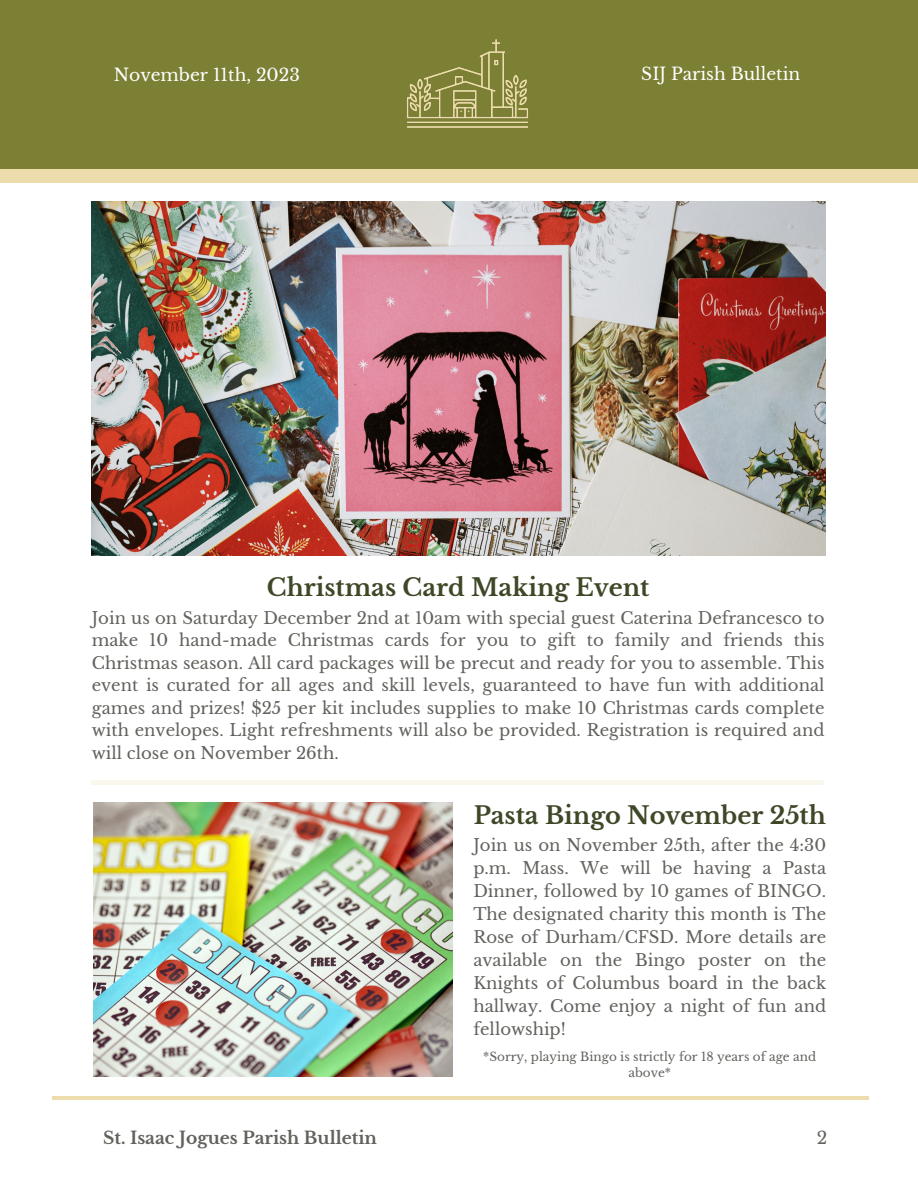
<style>
.page{position:relative;width:918px;height:1188px;background:#fff}
.page>*{position:absolute;margin:0;border:0;box-sizing:border-box;transform-origin:0 0}
.t1{font:700 24px "Libre Baskerville";color:#3e4827}
.t2{font:17.1px "Libre Baskerville";color:#fff}
.t3{font:700 17.1px "Libre Baskerville";color:#60625c}
.t4{font:17.1px "Libre Baskerville";color:#60625c}
.t5{font:16.5px/23px "Libre Baskerville";color:#60625c;text-align:justify}
.t6{font:12px/16px "Libre Baskerville";color:#60625c;text-align:center}
</style>
<div class="page">
<hr style="left:91px;top:781px;width:732px;height:3px;background:#edddac">
<div style="left:0;top:153px;width:918px;height:30px;background:#edddac"></div>
<div style="left:0;top:0;width:918px;height:168px;background:#7c8034"></div>
<img style="left:406px;top:39px;width:123px;height:89px">
<hr style="left:52px;top:1096px;width:817px;height:4px;background:#edddac">
<img style="left:91px;top:202px;width:735px;height:354px">
<img style="left:93px;top:802px;width:359px;height:275px">
<p class="t2" style="left:114px;top:64px;width:188px">November 11th, 2023</p>
<p class="t2" style="left:641px;top:63px;width:160px">SIJ Parish Bulletin</p>
<p class="t1" style="left:267px;top:572px;width:384px">Christmas Card Making Event</p>
<p class="t5" style="left:92px;top:607px;width:734px;line-height:22.5px">Join us on Saturday December 2nd at 10am with special guest Caterina Defrancesco to make 10 hand-made Christmas cards for you to gift to family and friends this Christmas season. All card packages will be precut and ready for you to assemble. This event is curated for all ages and skill levels, guaranteed to have fun with additional games and prizes! $25 per kit includes supplies to make 10 Christmas cards complete with envelopes. Light refreshments will also be provided. Registration is required and will close on November 26th.</p>
<p class="t1" style="left:474px;top:801px;width:354px">Pasta Bingo November 25th</p>
<p class="t5" style="left:473px;top:834px;width:354px">Join us on November 25th, after the 4:30 p.m. Mass. We will be having a Pasta Dinner, followed by 10 games of BINGO.<br>The designated charity this month is The Rose of Durham/CFSD. More details are available on the Bingo poster on the Knights of Columbus board in the back hallway. Come enjoy a night of fun and fellowship!</p>
<p class="t6" style="left:483px;top:1049px;width:335px">*Sorry, playing Bingo is strictly for 18 years of age and above*</p>
<p class="t3" style="left:103px;top:1127px;width:275px">St. Isaac Jogues Parish Bulletin</p>
<p class="t4" style="left:817px;top:1127px;width:12px">2</p>
</div>
